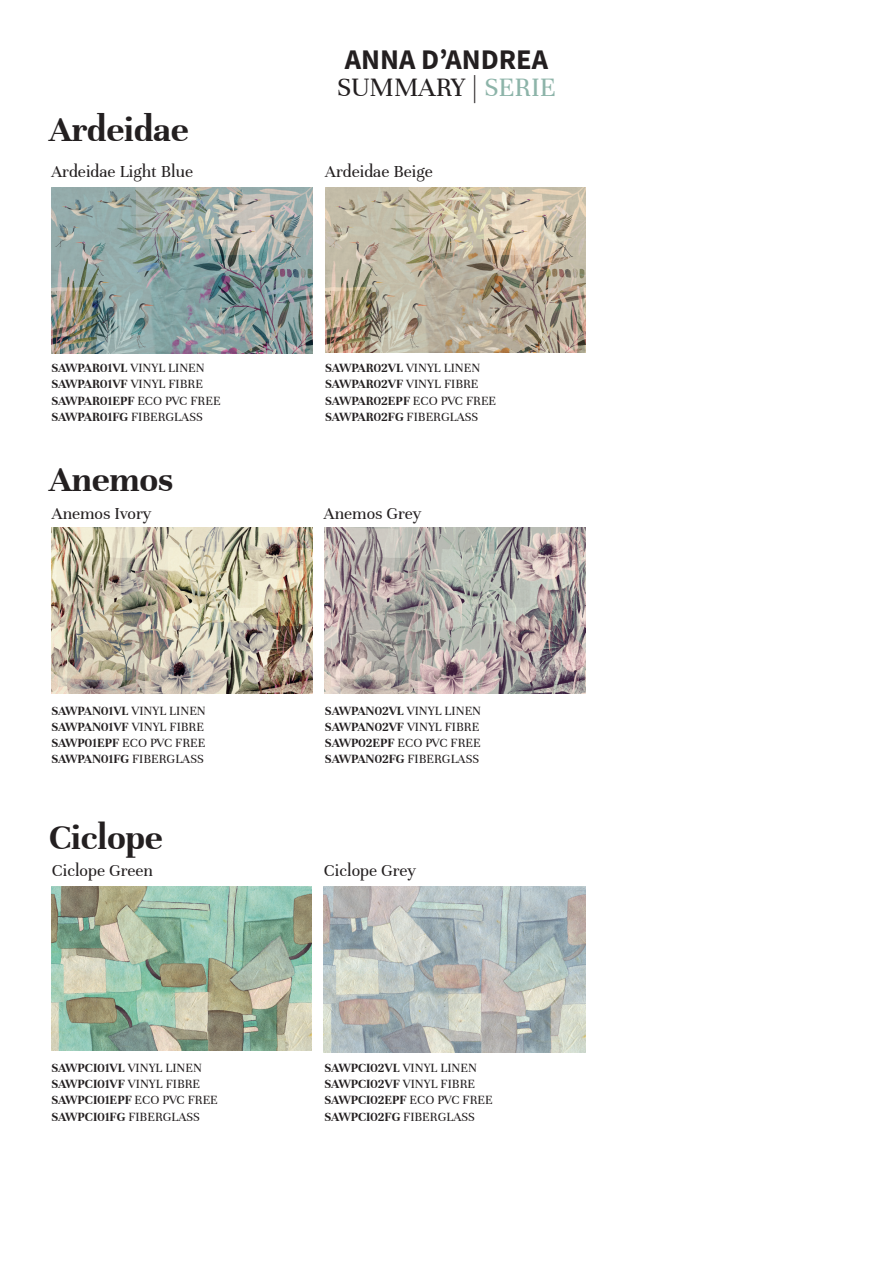
<style>
.page{position:relative;width:893px;height:1263px;background:#fff}
.page>*{position:absolute;margin:0;border:0;box-sizing:border-box;transform-origin:0 0}
.t1{font:700 37.35px "Unna";color:#231f20}
.t2{font:28.5px "Unna";color:#231f20}
.t3{font:700 28.5px "Source Sans Pro";color:#231f20}
.t4{font:18px "Unna";color:#231f20}
.t5{font:700 13.5px "Unna";color:#231f20}
.t6{font:13.5px "Unna";color:#231f20}
.s1{color:#8db4a9}
.s2{font-weight:400}
.s3{font-weight:700}
</style>
<div class="page">
<img style="left:51px;top:528px;width:262px;height:166px">
<img style="left:325px;top:188px;width:260px;height:165px">
<img style="left:324px;top:528px;width:262px;height:166px">
<img style="left:51px;top:188px;width:262px;height:166px">
<img style="left:52px;top:886px;width:260px;height:165px">
<img style="left:324px;top:886px;width:261px;height:166px">
<p class="t1" style="left:49px;top:108px;width:141px">Ardeidae</p>
<p class="t3" style="left:345px;top:40px;width:205px">ANNA D’ANDREA</p>
<p class="t2" style="left:337px;top:71px;width:220px">SUMMARY | <span class="s1">SERIE</span></p>
<p class="t4" style="left:51px;top:161px;width:143px">Ardeidae Light Blue</p>
<p class="t4" style="left:325px;top:161px;width:109px">Ardeidae Beige</p>
<p class="t5" style="left:51px;top:360px;width:155px">SAWPAR01VL <span class="s2">VINYL LINEN</span></p>
<p class="t5" style="left:51px;top:376px;width:153px">SAWPAR01VF <span class="s2">VINYL FIBRE</span></p>
<p class="t5" style="left:51px;top:393px;width:171px">SAWPAR01EPF <span class="s2">ECO PVC FREE</span></p>
<p class="t5" style="left:51px;top:409px;width:153px">SAWPAR01FG <span class="s2">FIBERGLASS</span></p>
<p class="t1" style="left:49px;top:458px;width:126px">Anemos</p>
<p class="t5" style="left:325px;top:360px;width:157px">SAWPAR02VL <span class="s2">VINYL LINEN</span></p>
<p class="t5" style="left:325px;top:376px;width:155px">SAWPAR02VF <span class="s2">VINYL FIBRE</span></p>
<p class="t5" style="left:325px;top:393px;width:172px">SAWPAR02EPF <span class="s2">ECO PVC FREE</span></p>
<p class="t5" style="left:325px;top:409px;width:155px">SAWPAR02FG <span class="s2">FIBERGLASS</span></p>
<p class="t4" style="left:52px;top:503px;width:101px">Anemos Ivory</p>
<p class="t4" style="left:324px;top:503px;width:99px">Anemos Grey</p>
<p class="t5" style="left:51px;top:703px;width:156px">SAWPAN01VL <span class="s2">VINYL LINEN</span></p>
<p class="t5" style="left:51px;top:719px;width:154px">SAWPAN01VF <span class="s2">VINYL FIBRE</span></p>
<p class="t6" style="left:51px;top:735px;width:156px"><span class="s3">SAWP01EPF</span> ECO PVC FREE</p>
<p class="t5" style="left:51px;top:751px;width:154px">SAWPAN01FG <span class="s2">FIBERGLASS</span></p>
<p class="t1" style="left:49px;top:816px;width:115px">Ciclope</p>
<p class="t5" style="left:325px;top:703px;width:158px">SAWPAN02VL <span class="s2">VINYL LINEN</span></p>
<p class="t5" style="left:325px;top:719px;width:156px">SAWPAN02VF <span class="s2">VINYL FIBRE</span></p>
<p class="t6" style="left:325px;top:735px;width:157px"><span class="s3">SAWP02EPF</span> ECO PVC FREE</p>
<p class="t5" style="left:325px;top:751px;width:156px">SAWPAN02FG <span class="s2">FIBERGLASS</span></p>
<p class="t4" style="left:52px;top:860px;width:103px">Ciclope Green</p>
<p class="t4" style="left:324px;top:860px;width:94px">Ciclope Grey</p>
<p class="t5" style="left:51px;top:1060px;width:152px">SAWPCI01VL <span class="s2">VINYL LINEN</span></p>
<p class="t5" style="left:51px;top:1076px;width:150px">SAWPCI01VF <span class="s2">VINYL FIBRE</span></p>
<p class="t5" style="left:51px;top:1092px;width:168px">SAWPCI01EPF <span class="s2">ECO PVC FREE</span></p>
<p class="t5" style="left:51px;top:1109px;width:150px">SAWPCI01FG <span class="s2">FIBERGLASS</span></p>
<p class="t5" style="left:325px;top:1060px;width:154px">SAWPCI02VL <span class="s2">VINYL LINEN</span></p>
<p class="t5" style="left:325px;top:1076px;width:152px">SAWPCI02VF <span class="s2">VINYL FIBRE</span></p>
<p class="t5" style="left:325px;top:1092px;width:170px">SAWPCI02EPF <span class="s2">ECO PVC FREE</span></p>
<p class="t5" style="left:325px;top:1109px;width:152px">SAWPCI02FG <span class="s2">FIBERGLASS</span></p>
</div>
